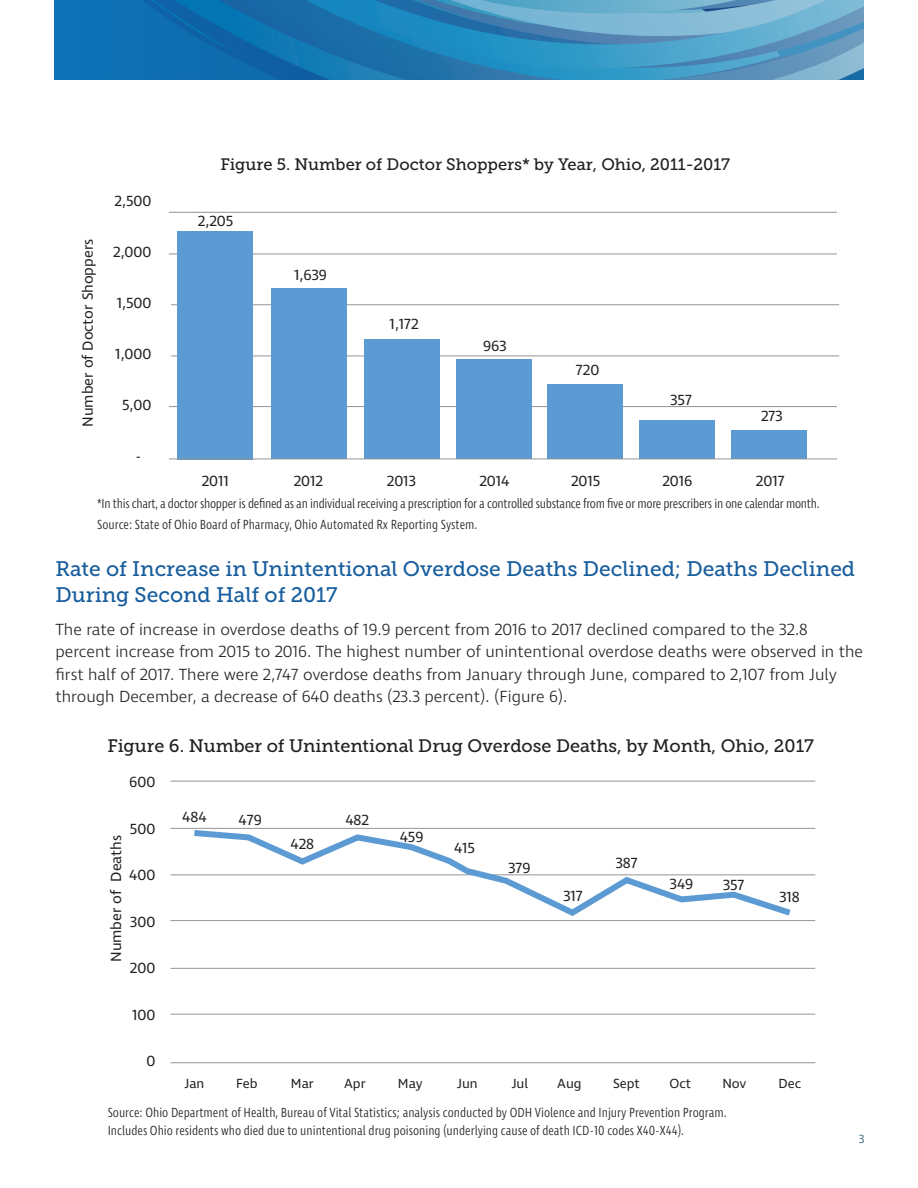
<style>
.page{position:relative;width:918px;height:1188px;background:#fff}
.page>*{position:absolute;margin:0;border:0;box-sizing:border-box;transform-origin:0 0}
.t1{font:21px/25.2px "Museo Slab 500";color:#175d9e}
.t2{font:18px "Museo Slab 500";color:#231f20}
.t3{font:300 16.5px/22.5px "Ingra";color:#231f20}
.t4{font:16.5px "Museo Slab 500";color:#231f20}
.t5{font:15px "Ingra";color:#231f20}
.t6{font:300 13.5px/18px "Ingra Cd";color:#231f20}
.t7{font:300 13.5px "Ingra Cd";letter-spacing:-.02em;color:#231f20}
.t8{font:13.5px "Ingra";color:#231f20}
.t9{font:300 12px "Ingra";color:#134e62}
</style>
<div class="page">
<svg style="left:54px;top:0;width:810px;height:80px;background:#3588bb"></svg>
<hr style="left:169px;top:212px;width:668px;height:1px;background:#939598">
<hr style="left:169px;top:254px;width:668px;height:1px;background:#939598">
<hr style="left:171px;top:304px;width:668px;height:1px;background:#939598">
<hr style="left:171px;top:356px;width:668px;height:1px;background:#939598">
<hr style="left:169px;top:406px;width:668px;height:1px;background:#939598">
<div style="left:178px;top:231px;width:75px;height:228px;background:#5c9ad3"></div>
<div style="left:271px;top:288px;width:75px;height:171px;background:#5c9ad3"></div>
<div style="left:365px;top:339px;width:75px;height:120px;background:#5c9ad3"></div>
<div style="left:456px;top:359px;width:76px;height:100px;background:#5c9ad3"></div>
<div style="left:547px;top:384px;width:75px;height:75px;background:#5c9ad3"></div>
<div style="left:639px;top:420px;width:76px;height:39px;background:#5c9ad3"></div>
<div style="left:732px;top:430px;width:75px;height:29px;background:#5c9ad3"></div>
<hr style="left:169px;top:459px;width:668px;height:1px;background:#939598">
<hr style="left:170px;top:781px;width:645px;height:1px;background:#939598">
<hr style="left:170px;top:828px;width:645px;height:1px;background:#939598">
<hr style="left:170px;top:875px;width:645px;height:1px;background:#939598">
<hr style="left:170px;top:920px;width:645px;height:1px;background:#939598">
<hr style="left:170px;top:968px;width:645px;height:1px;background:#939598">
<hr style="left:170px;top:1014px;width:645px;height:1px;background:#939598">
<hr style="left:170px;top:1062px;width:645px;height:1px;background:#939598">
<svg style="left:188px;top:827px;width:609px;height:89px"></svg>
<p class="t5" style="left:79px;top:427px;width:190px;rotate:-90deg">Number of Doctor Shoppers</p>
<p class="t5" style="left:115px;top:192px;width:38px">2,500</p>
<p class="t5" style="left:113px;top:243px;width:40px">2,000</p>
<p class="t5" style="left:117px;top:294px;width:36px">1,500</p>
<p class="t5" style="left:115px;top:345px;width:38px">1,000</p>
<p class="t5" style="left:122px;top:396px;width:31px">5,00</p>
<p class="t5" style="left:136px;top:447px;width:6px">-</p>
<p class="t4" style="left:220px;top:155px;width:511px">Figure 5. Number of Doctor Shoppers* by Year, Ohio, 2011-2017</p>
<p class="t5" style="left:198px;top:212px;width:37px">2,205</p>
<p class="t5" style="left:294px;top:265px;width:34px">1,639</p>
<p class="t5" style="left:390px;top:315px;width:30px">1,172</p>
<p class="t5" style="left:483px;top:336px;width:25px">963</p>
<p class="t5" style="left:576px;top:361px;width:25px">720</p>
<p class="t5" style="left:670px;top:391px;width:23px">357</p>
<p class="t5" style="left:761px;top:407px;width:23px">273</p>
<p class="t5" style="left:202px;top:472px;width:29px">2011</p>
<p class="t5" style="left:294px;top:472px;width:31px">2012</p>
<p class="t5" style="left:387px;top:472px;width:31px">2013</p>
<p class="t5" style="left:479px;top:472px;width:31px">2014</p>
<p class="t5" style="left:571px;top:472px;width:31px">2015</p>
<p class="t5" style="left:662px;top:472px;width:31px">2016</p>
<p class="t5" style="left:756px;top:472px;width:30px">2017</p>
<p class="t7" style="left:97px;top:495px;width:724px">*In this chart, a doctor shopper is defined as an individual receiving a prescription for a controlled substance from five or more prescribers in one calendar month.</p>
<p class="t6" style="left:97px;top:516px;width:382px">Source: State of Ohio Board of Pharmacy, Ohio Automated Rx Reporting System.</p>
<p class="t1" style="left:55px;top:557px;width:801px">Rate of Increase in Unintentional Overdose Deaths Declined; Deaths Declined<br>During Second Half of 2017</p>
<p class="t3" style="left:55px;top:619px;width:809px">The rate of increase in overdose deaths of 19.9 percent from 2016 to 2017 declined compared to the 32.8 percent increase from 2015 to 2016. The highest number of unintentional overdose deaths were observed in the first half of 2017. There were 2,747 overdose deaths from January through June, compared to 2,107 from July through December, a decrease of 640 deaths (23.3 percent). (Figure 6).</p>
<p class="t2" style="left:107px;top:736px;width:708px">Figure 6. Number of Unintentional Drug Overdose Deaths, by Month, Ohio, 2017</p>
<p class="t5" style="left:107px;top:962px;width:129px;rotate:-90deg">Number of Deaths</p>
<p class="t5" style="left:129px;top:773px;width:28px">600</p>
<p class="t5" style="left:130px;top:819px;width:27px">500</p>
<p class="t5" style="left:129px;top:866px;width:28px">400</p>
<p class="t5" style="left:130px;top:912px;width:27px">300</p>
<p class="t5" style="left:130px;top:959px;width:27px">200</p>
<p class="t5" style="left:132px;top:1005px;width:25px">100</p>
<p class="t5" style="left:146px;top:1052px;width:10px">0</p>
<p class="t5" style="left:182px;top:808px;width:26px">484</p>
<p class="t5" style="left:239px;top:811px;width:25px">479</p>
<p class="t5" style="left:291px;top:834px;width:25px">428</p>
<p class="t5" style="left:345px;top:810px;width:25px">482</p>
<p class="t5" style="left:400px;top:828px;width:25px">459</p>
<p class="t5" style="left:454px;top:839px;width:22px">415</p>
<p class="t5" style="left:508px;top:859px;width:24px">379</p>
<p class="t5" style="left:563px;top:887px;width:21px">317</p>
<p class="t5" style="left:616px;top:853px;width:24px">387</p>
<p class="t5" style="left:670px;top:874px;width:25px">349</p>
<p class="t5" style="left:723px;top:876px;width:23px">357</p>
<p class="t5" style="left:779px;top:887px;width:22px">318</p>
<p class="t8" style="left:184px;top:1075px;width:21px">Jan</p>
<p class="t8" style="left:236px;top:1075px;width:23px">Feb</p>
<p class="t8" style="left:291px;top:1075px;width:24px">Mar</p>
<p class="t8" style="left:344px;top:1075px;width:23px">Apr</p>
<p class="t8" style="left:398px;top:1075px;width:26px">May</p>
<p class="t8" style="left:457px;top:1075px;width:22px">Jun</p>
<p class="t8" style="left:512px;top:1075px;width:18px">Jul</p>
<p class="t8" style="left:557px;top:1075px;width:26px">Aug</p>
<p class="t8" style="left:613px;top:1075px;width:28px">Sept</p>
<p class="t8" style="left:670px;top:1075px;width:23px">Oct</p>
<p class="t8" style="left:722px;top:1075px;width:26px">Nov</p>
<p class="t8" style="left:779px;top:1075px;width:24px">Dec</p>
<p class="t6" style="left:108px;top:1104px;width:620px">Source: Ohio Department of Health, Bureau of Vital Statistics; analysis conducted by ODH Violence and Injury Prevention Program.<br>Includes Ohio residents who died due to unintentional drug poisoning (underlying cause of death ICD-10 codes X40-X44).</p>
<p class="t9" style="left:859px;top:1131px;width:7px">3</p>
</div>
